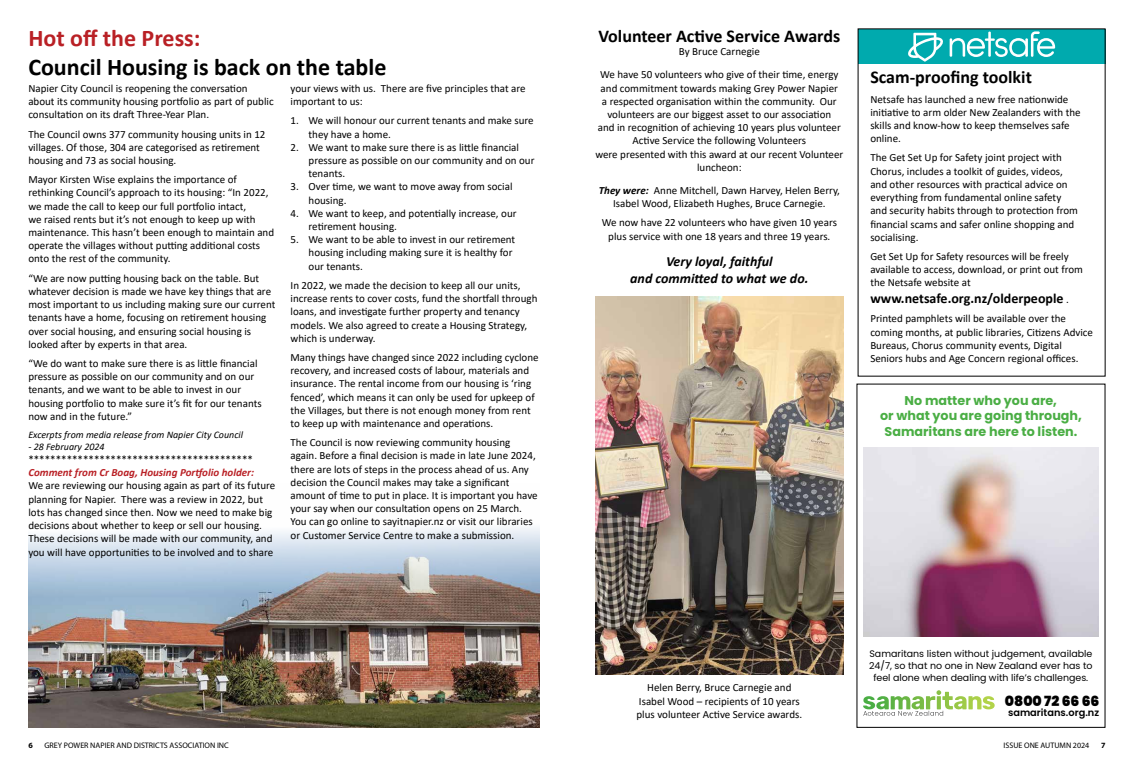
<style>
.page{position:relative;width:1134px;height:766px;background:#fff}
.page>*{position:absolute;margin:0;border:0;box-sizing:border-box;transform-origin:0 0}
.t1{font:700 24px "Calibri";color:#000}
.t2{font:700 24px "Calibri";color:#b92025}
.t3{font:700 18px "Calibri";color:#000}
.t4{font:italic 700 14px/16.8px "Calibri";color:#000;text-align:center}
.t5{font:700 14px "Calibri";color:#000}
.t6{font:900 14px "Poppins";color:#000}
.t7{font:700 12.7px/16px "Poppins";color:#4aae44;text-align:center}
.t8{font:11px/13.2px "Calibri";color:#000}
.t9{font:italic 700 11px "Calibri";color:#b92025}
.t10{font:italic 10px "Calibri";color:#000}
.t11{font:600 9.8px "Poppins";color:#000}
.t12{font:9.5px/11.7px "Poppins";color:#000;text-align:center}
.t13{font:8px "Myriad Pro";color:#000}
.t14{font:700 8px "Myriad Pro";color:#000}
.s1{font-weight:700;font-style:italic}
.s2{font-weight:400;font-size:11px}
</style>
<div class="page">
<img style="left:28px;top:527px;width:511px;height:200px">
<svg style="left:863px;top:690px;width:118px;height:25px"></svg>
<img style="left:863px;top:447px;width:236px;height:189px">
<div style="left:858px;top:29px;width:247px;height:35px;background:#00aaae"></div>
<svg style="left:908px;top:31px;width:147px;height:31px"></svg>
<img style="left:595px;top:296px;width:248px;height:377px">
<h1 class="t2" style="left:28px;top:21px;width:174px">Hot off the Press:</h1>
<h1 class="t1" style="left:28px;top:50px;width:360px">Council Housing is back on the table</h1>
<p class="t8" style="left:28px;top:81px;width:247px">Napier City Council is reopening the conversation about its community housing portfolio as part of public consultation on its draft Three-Year Plan.</p>
<p class="t8" style="left:28px;top:127px;width:239px">The Council owns 377 community housing units in 12 villages. Of those, 304 are categorised as retirement housing and 73 as social housing.</p>
<p class="t8" style="left:28px;top:173px;width:247px">Mayor Kirsten Wise explains the importance of rethinking Council’s approach to its housing: “In 2022, we made the call to keep our full portfolio intact,<br>we raised rents but it’s not enough to keep up with maintenance. This hasn’t been enough to maintain and operate the villages without putting additional costs onto the rest of the community.</p>
<p class="t8" style="left:28px;top:271px;width:249px">“We are now putting housing back on the table. But whatever decision is made we have key things that are most important to us including making sure our current tenants have a home, focusing on retirement housing over social housing, and ensuring social housing is looked after by experts in that area.</p>
<p class="t8" style="left:28px;top:356px;width:235px">“We do want to make sure there is as little financial pressure as possible on our community and on our tenants, and we want to be able to invest in our housing portfolio to make sure it’s fit for our tenants now and in the future.”</p>
<p class="t10" style="left:28px;top:427px;width:216px">Excerpts from media release from Napier City Council</p>
<p class="t10" style="left:28px;top:439px;width:78px">- 28 February 2024</p>
<p class="t8" style="left:28px;top:452px;width:226px">*****************************************</p>
<p class="t9" style="left:28px;top:464px;width:227px">Comment from Cr Boag, Housing Portfolio holder:</p>
<p class="t8" style="left:28px;top:479px;width:249px">We are reviewing our housing again as part of its future planning for Napier. There was a review in 2022, but lots has changed since then. Now we need to make big decisions about whether to keep or sell our housing.<br>These decisions will be made with our community, and you will have opportunities to be involved and to share</p>
<p class="t8" style="left:291px;top:81px;width:237px">your views with us. There are five principles that are important to us:</p>
<p class="t8" style="left:309px;top:114px;width:227px;text-indent:-18px">1. We will honour our current tenants and make sure they have a home.</p>
<p class="t8" style="left:309px;top:140px;width:227px;text-indent:-18px">2. We want to make sure there is as little financial pressure as possible on our community and on our tenants.</p>
<p class="t8" style="left:309px;top:180px;width:205px;text-indent:-18px">3. Over time, we want to move away from social housing.</p>
<p class="t8" style="left:309px;top:206px;width:210px;text-indent:-18px">4. We want to keep, and potentially increase, our retirement housing.</p>
<p class="t8" style="left:309px;top:233px;width:208px;text-indent:-18px">5. We want to be able to invest in our retirement housing including making sure it is healthy for our tenants.</p>
<p class="t8" style="left:291px;top:278px;width:248px">In 2022, we made the decision to keep all our units, increase rents to cover costs, fund the shortfall through loans, and investigate further property and tenancy models. We also agreed to create a Housing Strategy, which is underway.</p>
<p class="t8" style="left:291px;top:350px;width:250px">Many things have changed since 2022 including cyclone recovery, and increased costs of labour, materials and insurance. The rental income from our housing is ‘ring fenced’, which means it can only be used for upkeep of the Villages, but there is not enough money from rent to keep up with maintenance and operations.</p>
<p class="t8" style="left:291px;top:435px;width:249px">The Council is now reviewing community housing again. Before a final decision is made in late June 2024, there are lots of steps in the process ahead of us. Any decision the Council makes may take a significant amount of time to put in place. It is important you have your say when our consultation opens on 25 March.<br>You can go online to sayitnapier.nz or visit our libraries or Customer Service Centre to make a submission.</p>
<h2 class="t3" style="left:598px;top:23px;width:243px">Volunteer Active Service Awards</h2>
<p class="t8" style="left:600px;top:40px;width:240px;line-height:23.2px;text-align:center">By Bruce Carnegie<br>We have 50 volunteers who give of their time, energy</p>
<p class="t8" style="left:595px;top:81px;width:250px;text-align:center">and commitment towards making Grey Power Napier<br>a respected organisation within the community. Our volunteers are our biggest asset to our association<br>and in recognition of achieving 10 years plus volunteer Active Service the following Volunteers<br>were presented with this award at our recent Volunteer luncheon:</p>
<p class="t8" style="left:599px;top:183px;width:243px;text-align:center"><span class="s1">They were:</span> Anne Mitchell, Dawn Harvey, Helen Berry,<br>Isabel Wood, Elizabeth Hughes, Bruce Carnegie.</p>
<p class="t8" style="left:602px;top:216px;width:237px;text-align:center">We now have 22 volunteers who have given 10 years plus service with one 18 years and three 19 years.</p>
<p class="t4" style="left:630px;top:253px;width:180px">Very loyal, faithful<br>and committed to what we do.</p>
<h2 class="t3" style="left:870px;top:65px;width:163px">Scam-proofing toolkit</h2>
<p class="t8" style="left:870px;top:92px;width:212px">Netsafe has launched a new free nationwide initiative to arm older New Zealanders with the skills and know-how to keep themselves safe online.</p>
<p class="t8" style="left:870px;top:151px;width:209px">The Get Set Up for Safety joint project with Chorus, includes a toolkit of guides, videos, and other resources with practical advice on everything from fundamental online safety and security habits through to protection from financial scams and safer online shopping and socialising.</p>
<p class="t8" style="left:870px;top:249px;width:214px">Get Set Up for Safety resources will be freely available to access, download, or print out from the Netsafe website at</p>
<p class="t5" style="left:870px;top:288px;width:200px">www.netsafe.org.nz/olderpeople <span class="s2">.</span></p>
<p class="t8" style="left:870px;top:312px;width:224px">Printed pamphlets will be available over the coming months, at public libraries, Citizens Advice Bureaus, Chorus community events, Digital Seniors hubs and Age Concern regional offices.</p>
<p class="t7" style="left:905px;top:392px;width:154px">No matter who you are,</p>
<p class="t7" style="left:880px;top:407px;width:203px">or what you are going through,<br>Samaritans are here to listen.</p>
<p class="t8" style="left:636px;top:680px;width:167px;text-align:center">Helen Berry, Bruce Carnegie and<br>Isabel Wood – recipients of 10 years plus volunteer Active Service awards.</p>
<p class="t12" style="left:869px;top:648px;width:225px">Samaritans listen without judgement, available<br>24/7, so that no one in New Zealand ever has to feel alone when dealing with life’s challenges.</p>
<p class="t6" style="left:1005px;top:692px;width:96px">0800 72 66 66</p>
<p class="t11" style="left:1008px;top:706px;width:93px">samaritans.org.nz</p>
<p class="t14" style="left:28px;top:739px;width:6px">6</p>
<p class="t13" style="left:44px;top:739px;width:186px">GREY POWER NAPIER AND DISTRICTS ASSOCIATION INC</p>
<p class="t13" style="left:1003px;top:739px;width:87px">ISSUE ONE AUTUMN 2024</p>
<p class="t14" style="left:1101px;top:739px;width:6px">7</p>
</div>
